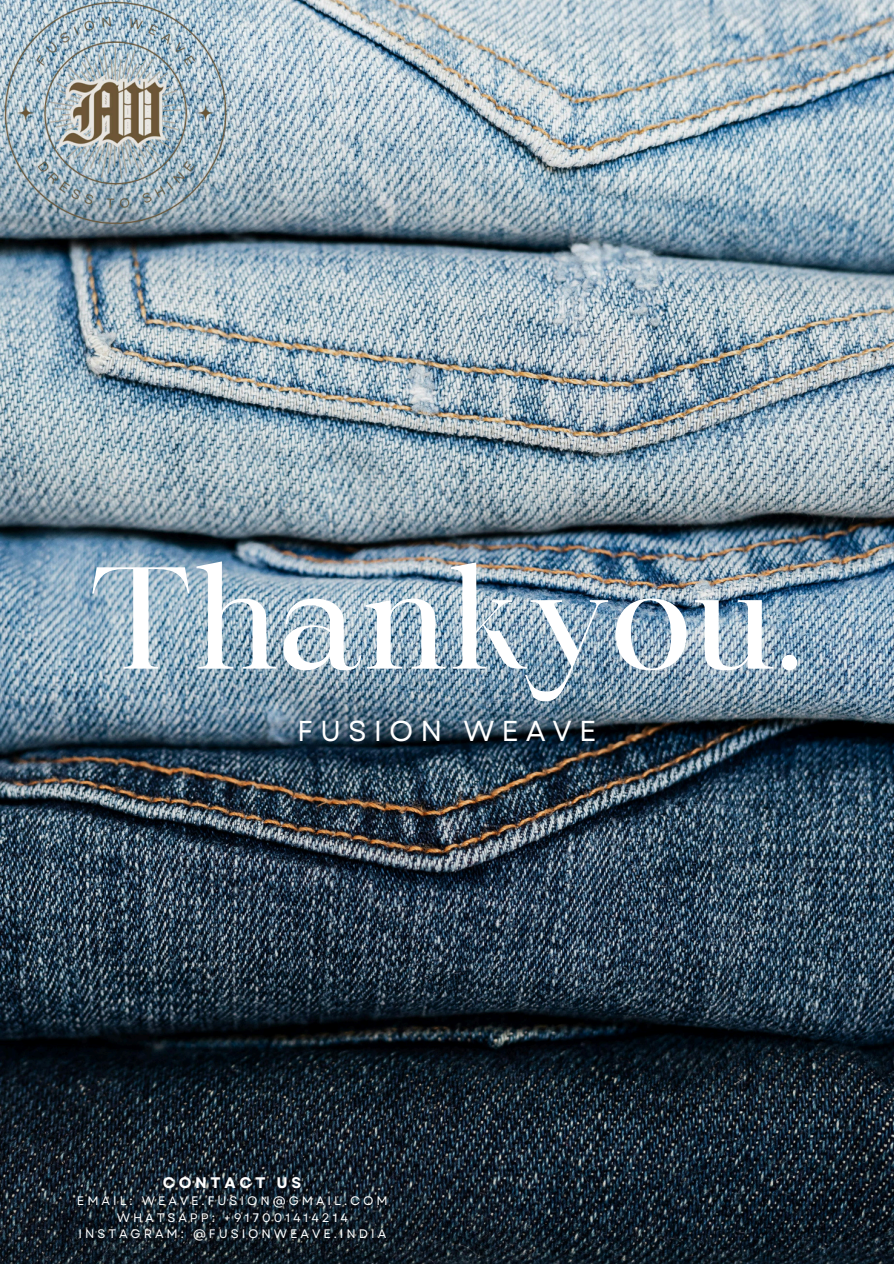
<style>
.page{position:relative;width:894px;height:1264px;background:#fff}
.page>*{position:absolute;margin:0;border:0;box-sizing:border-box;transform-origin:0 0}
.t1{font:138.9px "Maharlika";color:#fff}
.t2{font:28.8px "Garet";letter-spacing:.24em;color:#fff}
.t3{font:700 15.3px "Garet";letter-spacing:.24em;color:#fff}
.t4{font:12.3px "Garet";letter-spacing:.24em;color:#fff}
</style>
<div class="page">
<img style="left:0;top:0;width:893px;height:1263px">
<img style="left:0;top:0;width:280px;height:278px">
<p class="t1" style="left:89px;top:562px;width:716px">Thankyou.</p>
<h1 class="t2" style="left:297px;top:710px;width:300px">FUSION WEAVE</h1>
<h2 class="t3" style="left:163px;top:1171px;width:140px">CONTACT US</h2>
<p class="t4" style="left:77px;top:1192px;width:312px">EMAIL: WEAVE.FUSION@GMAIL.COM</p>
<p class="t4" style="left:117px;top:1208px;width:232px">WHATSAPP: +917001414214</p>
<p class="t4" style="left:78px;top:1225px;width:309px">INSTAGRAM: @FUSIONWEAVE.INDIA</p>
</div>
